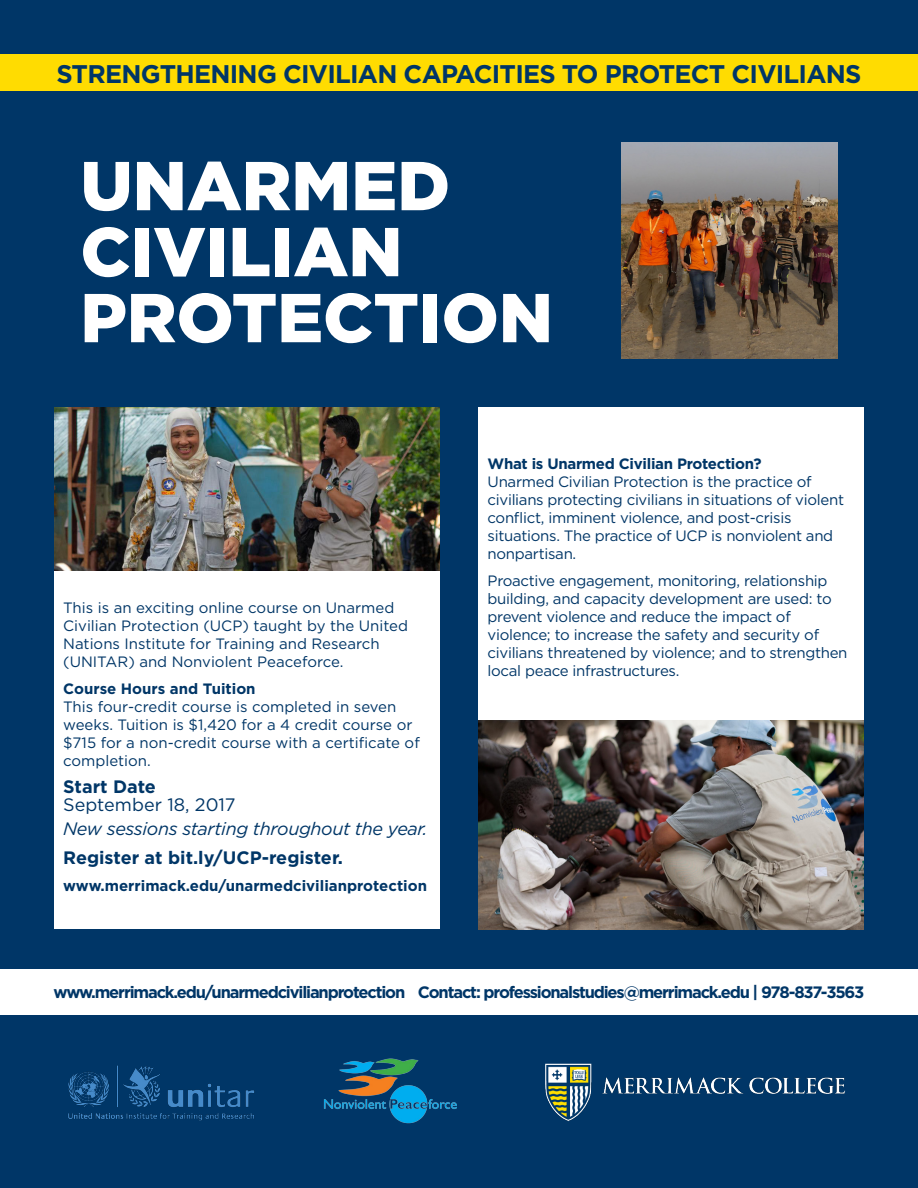
<style>
.page{position:relative;width:918px;height:1188px;background:#003667}
.page>*{position:absolute;margin:0;border:0;box-sizing:border-box;transform-origin:0 0}
.t1{font:900 69px "Gotham";color:#fff}
.t2{font:700 25.5px "Gotham";letter-spacing:-.03em;color:#003667}
.t3{font:700 18px "Gotham";color:#003667}
.t4{font:italic 18px "Gotham";letter-spacing:-.02em;color:#003667}
.t5{font:18px "Gotham";color:#003667}
.t6{font:700 16.5px "Gotham";letter-spacing:-.07em;color:#003667}
.t7{font:15px/18px "Gotham";letter-spacing:-.02em;color:#003667}
.t8{font:15px/18px "Gotham";color:#003667}
.t9{font:700 15px "Gotham";color:#003667}
.t10{font:700 15px "Gotham";letter-spacing:-.02em;color:#003667}
</style>
<div class="page">
<div style="left:54px;top:407px;width:386px;height:522px;background:#fff"></div>
<div style="left:478px;top:407px;width:386px;height:359px;background:#fff"></div>
<div style="left:0;top:54px;width:918px;height:37px;background:#ffdc01"></div>
<div style="left:0;top:969px;width:918px;height:45px;background:#fff"></div>
<img style="left:324px;top:1058px;width:133px;height:66px">
<img style="left:68px;top:1065px;width:187px;height:56px">
<img style="left:545px;top:1063px;width:300px;height:58px">
<img style="left:478px;top:720px;width:386px;height:209px">
<img style="left:54px;top:407px;width:386px;height:163px">
<img style="left:621px;top:142px;width:217px;height:217px">
<p class="t2" style="left:56px;top:57px;width:807px">STRENGTHENING CIVILIAN CAPACITIES TO PROTECT CIVILIANS</p>
<p class="t1" style="left:80px;top:138px;width:371px">UNARMED</p>
<p class="t1" style="left:80px;top:204px;width:324px">CIVILIAN</p>
<p class="t1" style="left:80px;top:270px;width:474px">PROTECTION</p>
<p class="t8" style="left:63px;top:599px;width:346px">This is an exciting online course on Unarmed Civilian Protection (UCP) taught by the United Nations Institute for Training and Research (UNITAR) and Nonviolent Peaceforce.</p>
<p class="t9" style="left:63px;top:679px;width:194px">Course Hours and Tuition</p>
<p class="t8" style="left:63px;top:698px;width:358px">This four-credit course is completed in seven weeks. Tuition is $1,420 for a 4 credit course or $715 for a non-credit course with a certificate of completion.</p>
<p class="t3" style="left:63px;top:775px;width:94px">Start Date</p>
<p class="t5" style="left:63px;top:793px;width:174px">September 18, 2017</p>
<p class="t4" style="left:63px;top:817px;width:366px">New sessions starting throughout the year.</p>
<p class="t3" style="left:63px;top:845px;width:281px">Register at bit.ly/UCP-register.</p>
<p class="t9" style="left:63px;top:875px;width:365px">www.merrimack.edu/unarmedcivilianprotection</p>
<p class="t10" style="left:488px;top:453px;width:275px">What is Unarmed Civilian Protection?</p>
<p class="t7" style="left:488px;top:472px;width:358px">Unarmed Civilian Protection is the practice of civilians protecting civilians in situations of violent conflict, imminent violence, and post-crisis situations. The practice of UCP is nonviolent and nonpartisan.</p>
<p class="t7" style="left:488px;top:571px;width:361px">Proactive engagement, monitoring, relationship building, and capacity development are used: to prevent violence and reduce the impact of violence; to increase the safety and security of civilians threatened by violence; and to strengthen local peace infrastructures.</p>
<p class="t6" style="left:54px;top:981px;width:812px">www.merrimack.edu/unarmedcivilianprotection Contact: professionalstudies@merrimack.edu | 978-837-3563</p>
</div>
